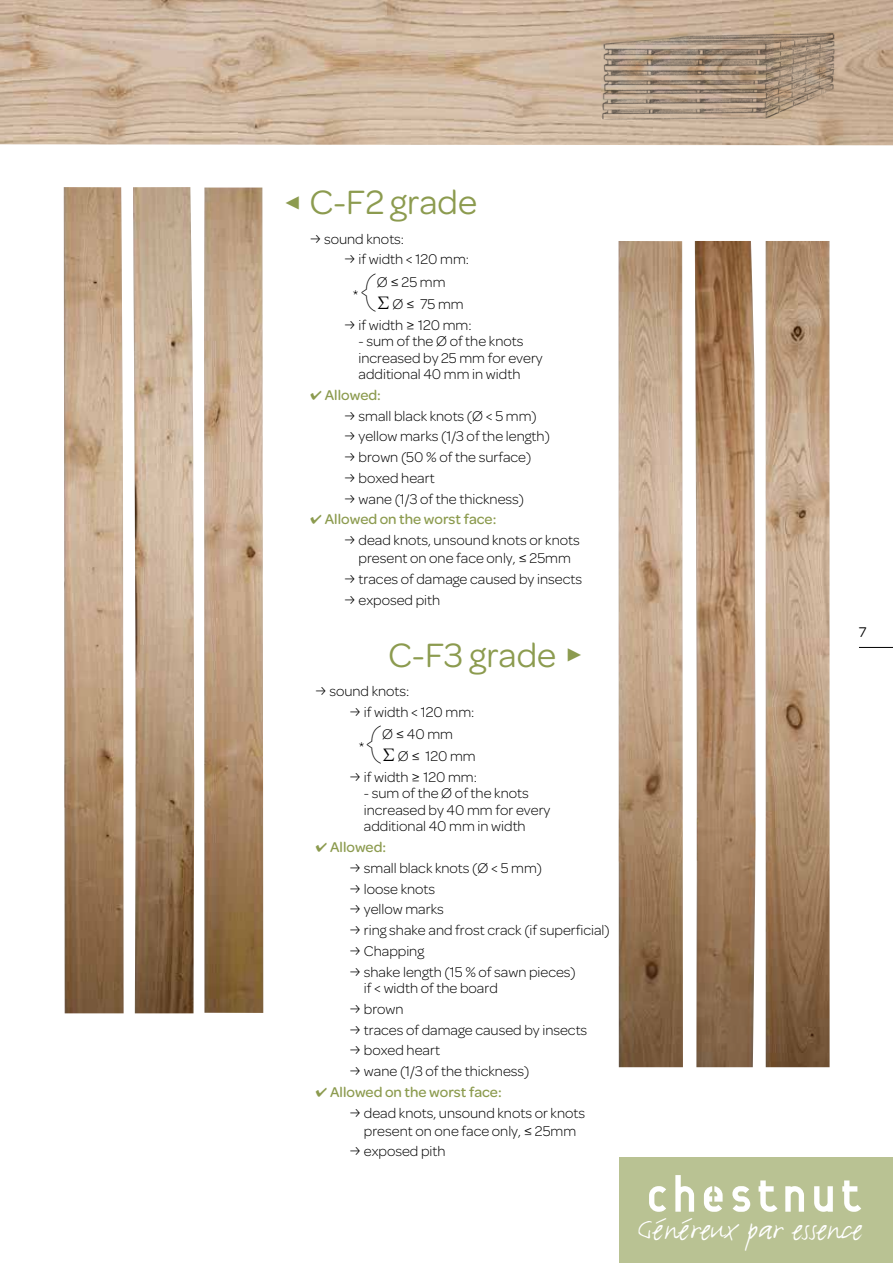
<style>
.page{position:relative;width:893px;height:1263px;background:#fff}
.page>*{position:absolute;margin:0;border:0;box-sizing:border-box;transform-origin:0 0}
.t1{font:60.15px "Min Stencil";letter-spacing:.11em;color:#fff}
.t2{font:100 45px "Omnes";color:#000}
.t3{font:36px "Omnes";color:#8c9b4f}
.t4{font:34.65px "FF Justlefthand";color:#fff}
.t5{font:300 15px/20.7px "Omnes";color:#000}
.t6{font:500 15px "Omnes";color:#8c9b4f}
.t7{font:15px "Omnes";color:#000}
.s1{color:#8c9b4f}
.s2{font-weight:500;color:#8c9b4f}
</style>
<div class="page">
<img style="left:0;top:0;width:893px;height:145px">
<img style="left:64px;top:187px;width:60px;height:826px">
<img style="left:619px;top:241px;width:64px;height:826px">
<img style="left:133px;top:187px;width:61px;height:826px">
<img style="left:695px;top:241px;width:60px;height:826px">
<img style="left:204px;top:188px;width:59px;height:825px">
<img style="left:766px;top:241px;width:64px;height:826px">
<hr style="left:859px;top:647px;width:34px;height:1px;background:#000">
<img style="left:589px;top:19px;width:260px;height:106px">
<div style="left:619px;top:1157px;width:274px;height:106px;background:#b9c293"></div>
<h3 class="t3" style="left:309px;top:182px;width:169px">C-F2 grade</h3>
<p class="t5" style="left:359px;top:228px;width:112px;text-indent:-34px">sound knots:<br>if width &lt; 120 mm:</p>
<h2 class="t2" style="left:360px;top:265px;width:18px">{</h2>
<p class="t5" style="left:377px;top:271px;width:88px;line-height:22.2px">Ø ≤ 25 mm<br>∑ Ø ≤ 75 mm</p>
<p class="t5" style="left:359px;top:314px;width:115px">if width ≥ 120 mm:</p>
<p class="t5" style="left:359px;top:333px;width:186px;line-height:16.5px">- sum of the Ø of the knots increased by 25 mm for every additional 40 mm in width</p>
<p class="t6" style="left:309px;top:387px;width:73px">◊ Allowed:</p>
<p class="t5" style="left:359px;top:405px;width:180px">small black knots (Ø &lt; 5 mm)</p>
<p class="t5" style="left:359px;top:426px;width:193px">yellow marks (1/3 of the length)</p>
<p class="t5" style="left:359px;top:447px;width:174px">brown (50 % of the surface)</p>
<p class="t5" style="left:359px;top:468px;width:78px">boxed heart</p>
<p class="t5" style="left:359px;top:488px;width:167px">wane (1/3 of the thickness)</p>
<p class="t6" style="left:309px;top:511px;width:189px">◊ Allowed on the worst face:</p>
<p class="t5" style="left:359px;top:530px;width:223px">dead knots, unsound knots or knots</p>
<p class="t5" style="left:359px;top:548px;width:225px">present on one face only, ≤ 25mm traces of damage caused by insects exposed pith</p>
<h3 class="t3" style="left:388px;top:635px;width:170px">C-F3 grade</h3>
<p class="t5" style="left:364px;top:681px;width:112px;text-indent:-34px">sound knots:<br>if width &lt; 120 mm:</p>
<h2 class="t2" style="left:366px;top:717px;width:18px">{</h2>
<p class="t5" style="left:382px;top:723px;width:95px;line-height:22.2px">Ø ≤ 40 mm<br>∑ Ø ≤ 120 mm</p>
<p class="t5" style="left:364px;top:767px;width:115px">if width ≥ 120 mm:</p>
<p class="t5" style="left:364px;top:785px;width:188px;line-height:16.5px">- sum of the Ø of the knots increased by 40 mm for every additional 40 mm in width</p>
<p class="t5" style="left:364px;top:837px;width:247px;text-indent:-49px"><span class="s1">◊</span> <span class="s2">Allowed:<br></span>small black knots (Ø &lt; 5 mm)<br>loose knots<br>yellow marks<br>ring shake and frost crack (if superficial)<br>Chapping<br>shake length (15 % of sawn pieces)</p>
<p class="t5" style="left:364px;top:978px;width:135px">if &lt; width of the board</p>
<p class="t5" style="left:364px;top:998px;width:41px">brown</p>
<p class="t5" style="left:364px;top:1019px;width:225px">traces of damage caused by insects</p>
<p class="t5" style="left:364px;top:1040px;width:78px">boxed heart</p>
<p class="t5" style="left:364px;top:1061px;width:167px">wane (1/3 of the thickness)</p>
<p class="t6" style="left:315px;top:1083px;width:189px">◊ Allowed on the worst face:</p>
<p class="t5" style="left:364px;top:1102px;width:223px">dead knots, unsound knots or knots</p>
<p class="t5" style="left:364px;top:1120px;width:214px">present on one face only, ≤ 25mm exposed pith</p>
<p class="t5" style="left:353px;top:285px;width:7px">*</p>
<p class="t5" style="left:359px;top:737px;width:7px">*</p>
<p class="t7" style="left:859px;top:623px;width:9px">7</p>
<h1 class="t1" style="left:648px;top:1163px;width:214px">chestnut</h1>
<h3 class="t4" style="left:638px;top:1208px;width:226px">Généreux par essence</h3>
</div>
